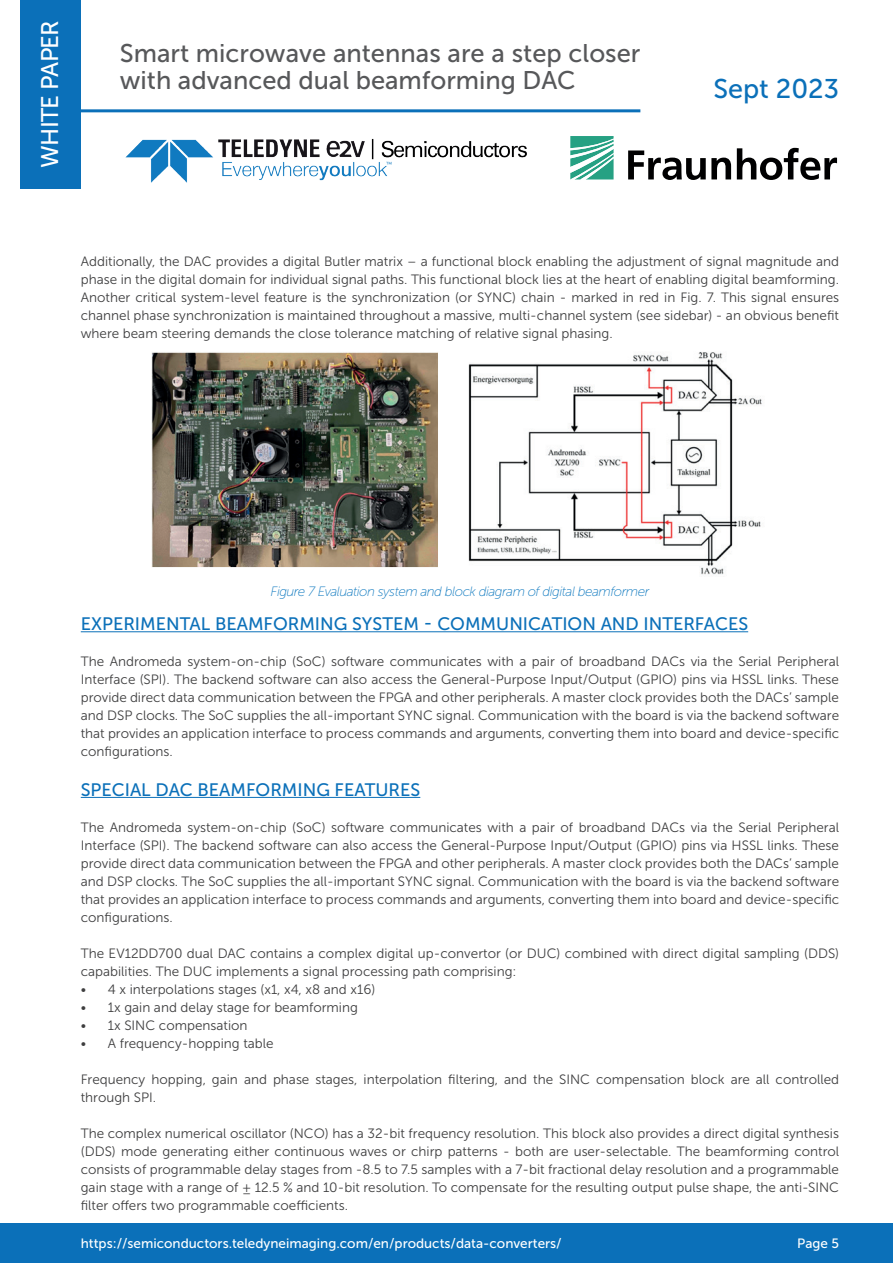
<style>
.page{position:relative;width:893px;height:1263px;background:#fff}
.page>*{position:absolute;margin:0;border:0;box-sizing:border-box;transform-origin:0 0}
.t1{font:27px "Museo Sans 500";color:#0b70b9}
.t2{font:25.5px/27px "Museo Sans 500";color:#57585a}
.t3{font:24px "Museo Sans 500";letter-spacing:-.03em;color:#fff}
.t4{font:18px "Museo Sans 500";color:#0b70b9}
.t5{font:13.5px/18px "Museo Sans 300";color:#3e3e3f;text-align:justify}
.t6{font:13.5px "Museo Sans 500";color:#fff}
.t7{font:italic 13.5px "Museo Sans 100";letter-spacing:-.04em;color:#107ac0}
</style>
<div class="page">
<div style="left:20px;top:0;width:61px;height:188px;background:#0b70b9"></div>
<hr style="left:56px;top:109px;width:584px;height:3px;background:#0b70b9">
<div style="left:0;top:1223px;width:893px;height:40px;background:#0b70b9"></div>
<img style="left:125px;top:138px;width:402px;height:45px">
<svg style="left:570px;top:136px;width:44px;height:43px"></svg>
<svg style="left:628px;top:148px;width:209px;height:32px"></svg>
<hr style="left:81px;top:631px;width:667px;height:1px;background:#0b70b9">
<hr style="left:81px;top:797px;width:339px;height:1px;background:#0b70b9">
<img style="left:152px;top:352px;width:610px;height:223px">
<h3 class="t3" style="left:37px;top:168px;width:149px;rotate:-90deg">WHITE PAPER</h3>
<h2 class="t2" style="left:120px;top:40px;width:522px">Smart microwave antennas are a step closer with advanced dual beamforming DAC</h2>
<h1 class="t1" style="left:713px;top:74px;width:127px">Sept 2023</h1>
<p class="t5" style="left:81px;top:253px;width:760px">Additionally, the DAC provides a digital Butler matrix – a functional block enabling the adjustment of signal magnitude and phase in the digital domain for individual signal paths. This functional block lies at the heart of enabling digital beamforming.<br>Another critical system-level feature is the synchronization (or SYNC) chain - marked in red in Fig. 7. This signal ensures channel phase synchronization is maintained throughout a massive, multi-channel system (see sidebar) - an obvious benefit where beam steering demands the close tolerance matching of relative signal phasing.</p>
<p class="t7" style="left:271px;top:584px;width:380px">Figure 7 Evaluation system and block diagram of digital beamformer</p>
<h3 class="t4" style="left:81px;top:614px;width:669px">EXPERIMENTAL BEAMFORMING SYSTEM - COMMUNICATION AND INTERFACES</h3>
<p class="t5" style="left:81px;top:652px;width:760px">The Andromeda system-on-chip (SoC) software communicates with a pair of broadband DACs via the Serial Peripheral Interface (SPI). The backend software can also access the General-Purpose Input/Output (GPIO) pins via HSSL links. These provide direct data communication between the FPGA and other peripherals. A master clock provides both the DACs’ sample and DSP clocks. The SoC supplies the all-important SYNC signal. Communication with the board is via the backend software that provides an application interface to process commands and arguments, converting them into board and device-specific configurations.</p>
<h3 class="t4" style="left:81px;top:779px;width:341px">SPECIAL DAC BEAMFORMING FEATURES</h3>
<p class="t5" style="left:81px;top:818px;width:760px">The Andromeda system-on-chip (SoC) software communicates with a pair of broadband DACs via the Serial Peripheral Interface (SPI). The backend software can also access the General-Purpose Input/Output (GPIO) pins via HSSL links. These provide direct data communication between the FPGA and other peripherals. A master clock provides both the DACs’ sample and DSP clocks. The SoC supplies the all-important SYNC signal. Communication with the board is via the backend software that provides an application interface to process commands and arguments, converting them into board and device-specific configurations.</p>
<p class="t5" style="left:81px;top:944px;width:760px">The EV12DD700 dual DAC contains a complex digital up-convertor (or DUC) combined with direct digital sampling (DDS) capabilities. The DUC implements a signal processing path comprising:</p>
<p class="t5" style="left:81px;top:980px;width:296px">• 4 x interpolations stages (x1, x4, x8 and x16)</p>
<p class="t5" style="left:81px;top:998px;width:279px">• 1x gain and delay stage for beamforming</p>
<p class="t5" style="left:81px;top:1016px;width:168px">• 1x SINC compensation</p>
<p class="t5" style="left:81px;top:1034px;width:194px">• A frequency-hopping table</p>
<p class="t5" style="left:81px;top:1070px;width:760px">Frequency hopping, gain and phase stages, interpolation filtering, and the SINC compensation block are all controlled through SPI.</p>
<p class="t5" style="left:81px;top:1124px;width:760px">The complex numerical oscillator (NCO) has a 32-bit frequency resolution. This block also provides a direct digital synthesis (DDS) mode generating either continuous waves or chirp patterns - both are user-selectable. The beamforming control consists of programmable delay stages from -8.5 to 7.5 samples with a 7-bit fractional delay resolution and a programmable gain stage with a range of ± 12.5 % and 10-bit resolution. To compensate for the resulting output pulse shape, the anti-SINC filter offers two programmable coefficients.</p>
<p class="t6" style="left:81px;top:1235px;width:482px">https://semiconductors.teledyneimaging.com/en/products/data-converters/</p>
<p class="t6" style="left:797px;top:1235px;width:43px">Page 5</p>
</div>
